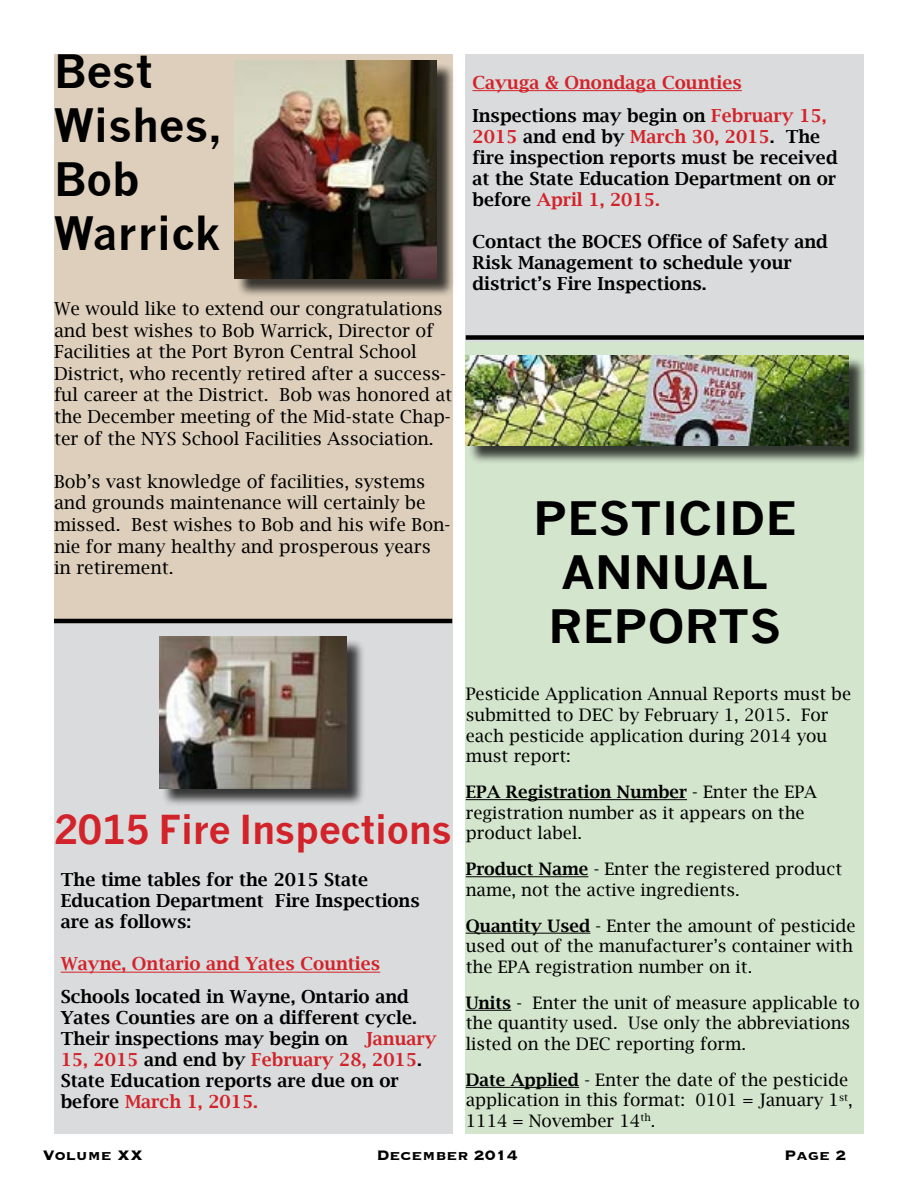
<style>
.page{position:relative;width:918px;height:1188px;background:#fff}
.page>*{position:absolute;margin:0;border:0;box-sizing:border-box;transform-origin:0 0}
.t1{font:700 45px/54px "News Gothic";color:#000;text-align:center;scale:1.09 1}
.t2{font:700 45px/54px "News Gothic";color:#000}
.t3{font:700 39px "News Gothic";letter-spacing:-.01em;color:#d2232a}
.t4{font:600 18px/21px "Lucida Bright";color:#000}
.t5{font:18px/21.6px "Lucida Bright";color:#000}
.t6{font:600 18px/33px "Lucida Bright";color:#d2232a}
.t7{font:700 18px "Copperplate";color:#000}
.t8{font:17.25px/20.7px "Lucida Bright";color:#000}
.s1{color:#000}
.s2{color:#d2232a}
.s3{font-weight:600}
</style>
<div class="page">
<div style="left:466px;top:341px;width:398px;height:793px;background:#d3e5cd"></div>
<hr style="left:466px;top:799px;width:221px;height:1px;background:#000">
<hr style="left:466px;top:876px;width:122px;height:1px;background:#000">
<hr style="left:466px;top:933px;width:124px;height:1px;background:#000">
<hr style="left:466px;top:1010px;width:45px;height:1px;background:#000">
<hr style="left:466px;top:1087px;width:113px;height:1px;background:#000">
<div style="left:54px;top:54px;width:398px;height:567px;background:#ddcfbb"></div>
<div style="left:237px;top:63px;width:219px;height:234px;background:#000;opacity:.75"></div>
<img style="left:234px;top:60px;width:203px;height:219px">
<div style="left:54px;top:621px;width:398px;height:513px;background:#dadbdc"></div>
<hr style="left:61px;top:972px;width:319px;height:1px;background:#d2232a">
<div style="left:466px;top:54px;width:398px;height:287px;background:#dadbdc"></div>
<hr style="left:472px;top:90px;width:270px;height:1px;background:#d2232a">
<div style="left:162px;top:639px;width:204px;height:168px;background:#000;opacity:.75"></div>
<img style="left:159px;top:637px;width:188px;height:151px">
<div style="left:468px;top:357px;width:399px;height:107px;background:#000;opacity:.75"></div>
<img style="left:466px;top:355px;width:382px;height:91px">
<hr style="left:54px;top:619px;width:398px;height:4px;background:#000">
<div style="left:466px;top:335px;width:398px;height:5px;background:#000"></div>
<h1 class="t2" style="left:54px;top:44px;width:170px">Best<br>Wishes,<br>Bob<br>Warrick</h1>
<p class="t5" style="left:54px;top:298px;width:400px">We would like to extend our congratulations and best wishes to Bob Warrick, Director of Facilities at the Port Byron Central School District, who recently retired after a success&shy;ful career at the District. Bob was honored at the December meeting of the Mid-state Chap&shy;ter of the NYS School Facilities Association.</p>
<p class="t5" style="left:54px;top:470px;width:398px">Bob’s vast knowledge of facilities, systems and grounds maintenance will certainly be missed. Best wishes to Bob and his wife Bon&shy;nie for many healthy and prosperous years in retirement.</p>
<p class="t6" style="left:472px;top:66px;width:355px">Cayuga &amp; Onondaga Counties<br><span class="s1">Inspections may begin on</span> February 15,</p>
<p class="t4" style="left:472px;top:126px;width:367px"><span class="s2">2015</span> and end by <span class="s2">March 30, 2015</span>. The fire inspection reports must be received at the State Education Department on or before <span class="s2">April 1, 2015.</span></p>
<p class="t4" style="left:472px;top:231px;width:357px">Contact the BOCES Office of Safety and<br>Risk Management to schedule your district’s Fire Inspections.</p>
<h1 class="t1" style="left:533px;top:491px;width:243px">Pesticide<br>Annual<br>Reports</h1>
<h2 class="t3" style="left:54px;top:806px;width:400px">2015 Fire I nspections</h2>
<p class="t4" style="left:61px;top:869px;width:361px">The time tables for the 2015 State<br>Education Department Fire Inspections are as follows:</p>
<p class="t6" style="left:61px;top:947px;width:321px">Wayne, Ontario and Yates Counties</p>
<p class="t4" style="left:61px;top:986px;width:377px">Schools located in Wayne, Ontario and Yates Counties are on a different cycle.<br>Their inspections may begin on <span class="s2">January 15, 2015</span> and end by <span class="s2">February 28, 2015</span>.<br>State Education reports are due on or before <span class="s2">March 1, 2015.</span></p>
<p class="t8" style="left:466px;top:684px;width:387px">Pesticide Application Annual Reports must be submitted to DEC by February 1, 2015. For each pesticide application during 2014 you must report:</p>
<p class="t8" style="left:466px;top:781px;width:353px"><span class="s3">EPA Registration Number</span> - Enter the EPA registration number as it appears on the product label.</p>
<p class="t8" style="left:466px;top:859px;width:378px"><span class="s3">Product Name</span> - Enter the registered product name, not the active ingredients.</p>
<p class="t8" style="left:466px;top:915px;width:391px"><span class="s3">Quantity Used</span> - Enter the amount of pesticide used out of the manufacturer’s container with the EPA registration number on it.</p>
<p class="t8" style="left:466px;top:992px;width:396px"><span class="s3">Units</span> - Enter the unit of measure applicable to the quantity used. Use only the abbreviations listed on the DEC reporting form.</p>
<p class="t8" style="left:466px;top:1069px;width:388px"><span class="s3">Date Applied</span> - Enter the date of the pesticide application in this format: 0101 = January 1<sup>st</sup>,<br>1114 = November 14<sup>th</sup>.</p>
<p class="t7" style="left:43px;top:1143px;width:102px">Volume XX</p>
<p class="t7" style="left:376px;top:1143px;width:143px">December 2014</p>
<p class="t7" style="left:784px;top:1143px;width:64px">Page 2</p>
</div>
